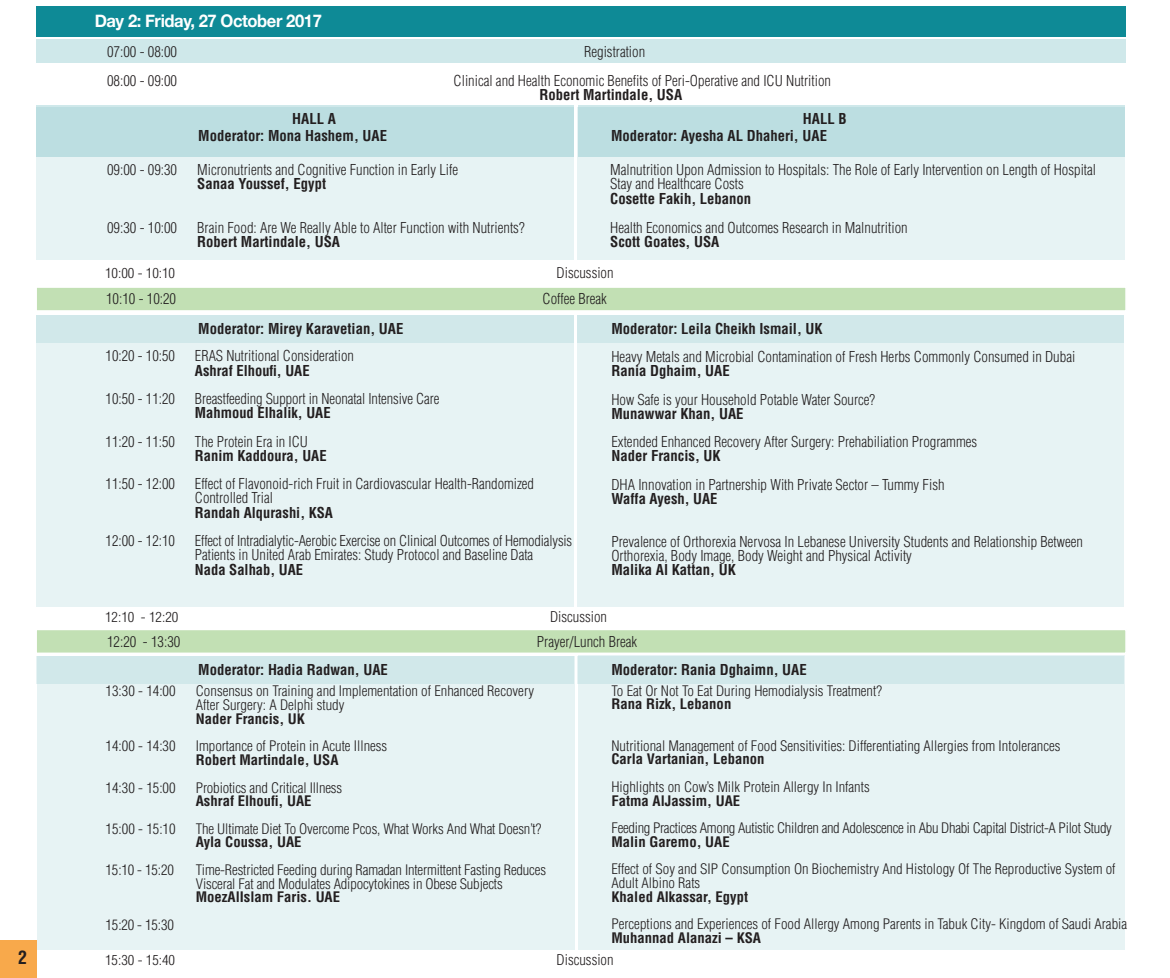
<style>
.page{position:relative;width:1170px;height:978px;background:#fff}
.page>*{position:absolute;margin:0;border:0;box-sizing:border-box;transform-origin:0 0}
.t1{font:700 condensed 18px "Helvetica LT Std";color:#231f20}
.t2{font:700 17.4px "Helvetica Neue";letter-spacing:-.025em;color:#fff;scale:.95 1}
.t3{font:300 condensed 14.7px/14.2px "Helvetica LT Std";color:#231f20}
.t4{font:700 condensed 14.7px "Helvetica LT Std";color:#231f20}
.t5{font:300 condensed 14.4px "Helvetica LT Std";color:#231f20}
.t6{font:300 condensed 14.25px/13.8px "Helvetica LT Std";color:#231f20}
.t7{font:700 condensed 14.25px "Helvetica LT Std";color:#231f20}
.t8{font:300 condensed 14.25px "Helvetica LT Std";letter-spacing:-.02em;color:#231f20}
.t9{font:300 condensed 13.65px "Helvetica LT Std";color:#231f20;scale:1.08 1}
</style>
<div class="page">
<div style="left:577px;top:315px;width:547px;height:292px;background:#e7f3f4"></div>
<div style="left:579px;top:655px;width:546px;height:295px;background:#e7f3f4"></div>
<div style="left:37px;top:655px;width:538px;height:294px;background:#e7f3f4"></div>
<div style="left:577px;top:107px;width:548px;height:152px;background:#e7f3f4"></div>
<div style="left:36px;top:107px;width:538px;height:152px;background:#e7f3f4"></div>
<div style="left:36px;top:39px;width:1090px;height:24px;background:#cfe8ea"></div>
<div style="left:36px;top:6px;width:1090px;height:31px;background:#0e8a96"></div>
<div style="left:36px;top:106px;width:538px;height:51px;background:#bcdee1"></div>
<div style="left:578px;top:106px;width:547px;height:51px;background:#bcdee1"></div>
<div style="left:35px;top:286px;width:1092px;height:26px;background:#c2e0b4;border:2px solid #fff"></div>
<div style="left:36px;top:315px;width:538px;height:291px;background:#e7f3f4"></div>
<div style="left:577px;top:315px;width:547px;height:27px;background:#d1e8ea"></div>
<div style="left:36px;top:315px;width:538px;height:27px;background:#d1e8ea"></div>
<div style="left:577px;top:656px;width:547px;height:27px;background:#d1e8ea"></div>
<div style="left:36px;top:656px;width:538px;height:27px;background:#d1e8ea"></div>
<div style="left:35px;top:628px;width:1092px;height:26px;background:#c2e0b4;border:2px solid #fff"></div>
<div style="left:0;top:940px;width:37px;height:37px;background:#f8a94b"></div>
<p class="t1" style="left:18px;top:945px;width:11px">2</p>
<p class="t2" style="left:95px;top:7px;width:241px">Day 2: Friday, 27 October 2017</p>
<p class="t3" style="left:107px;top:45px;width:72px">07:00 - 08:00</p>
<p class="t3" style="left:584px;top:45px;width:63px">Registration</p>
<p class="t3" style="left:107px;top:73px;width:72px">08:00 - 09:00</p>
<p class="t3" style="left:454px;top:73px;width:379px">Clinical and Health Economic Benefits of Peri-Operative and ICU Nutrition</p>
<p class="t4" style="left:539px;top:85px;width:144px">Robert Martindale, USA</p>
<p class="t4" style="left:292px;top:109px;width:45px">HALL A</p>
<p class="t4" style="left:803px;top:109px;width:45px">HALL B</p>
<p class="t4" style="left:198px;top:126px;width:190px">Moderator: Mona Hashem, UAE</p>
<p class="t4" style="left:611px;top:126px;width:217px">Moderator: Ayesha AL Dhaheri, UAE</p>
<p class="t3" style="left:107px;top:162px;width:72px">09:00 - 09:30</p>
<p class="t3" style="left:197px;top:162px;width:262px">Micronutrients and Cognitive Function in Early Life</p>
<p class="t4" style="left:197px;top:174px;width:130px">Sanaa Youssef, Egypt</p>
<p class="t3" style="left:107px;top:220px;width:72px">09:30 - 10:00</p>
<p class="t3" style="left:197px;top:220px;width:329px">Brain Food: Are We Really Able to Alter Function with Nutrients?</p>
<p class="t4" style="left:197px;top:233px;width:144px">Robert Martindale, USA</p>
<p class="t3" style="left:610px;top:162px;width:487px">Malnutrition Upon Admission to Hospitals: The Role of Early Intervention on Length of Hospital<br>Stay and Healthcare Costs</p>
<p class="t4" style="left:610px;top:189px;width:143px">Cosette Fakih, Lebanon</p>
<p class="t3" style="left:610px;top:220px;width:299px">Health Economics and Outcomes Research in Malnutrition</p>
<p class="t4" style="left:610px;top:233px;width:111px">Scott Goates, USA</p>
<p class="t9" style="left:105px;top:264px;width:66px">10:00 - 10:10</p>
<p class="t5" style="left:557px;top:263px;width:59px">Discussion</p>
<p class="t3" style="left:106px;top:292px;width:72px">10:10 - 10:20</p>
<p class="t3" style="left:542px;top:292px;width:66px">Coffee Break</p>
<p class="t4" style="left:198px;top:320px;width:207px">Moderator: Mirey Karavetian, UAE</p>
<p class="t4" style="left:611px;top:320px;width:213px">Moderator: Leila Cheikh Ismail, UK</p>
<p class="t3" style="left:106px;top:349px;width:71px">10:20 - 10:50</p>
<p class="t3" style="left:195px;top:349px;width:161px">ERAS Nutritional Consideration</p>
<p class="t4" style="left:195px;top:361px;width:116px">Ashraf Elhoufi, UAE</p>
<p class="t3" style="left:106px;top:391px;width:71px">10:50 - 11:20</p>
<p class="t3" style="left:195px;top:391px;width:246px">Breastfeeding Support in Neonatal Intensive Care</p>
<p class="t4" style="left:195px;top:403px;width:137px">Mahmoud Elhalik, UAE</p>
<p class="t3" style="left:106px;top:434px;width:71px">11:20 - 11:50</p>
<p class="t3" style="left:195px;top:434px;width:115px">The Protein Era in ICU</p>
<p class="t4" style="left:195px;top:446px;width:133px">Ranim Kaddoura, UAE</p>
<p class="t3" style="left:106px;top:476px;width:71px">11:50 - 12:00</p>
<p class="t3" style="left:195px;top:476px;width:341px">Effect of Flavonoid-rich Fruit in Cardiovascular Health-Randomized<br>Controlled Trial</p>
<p class="t4" style="left:195px;top:503px;width:140px">Randah Alqurashi, KSA</p>
<p class="t3" style="left:106px;top:533px;width:71px">12:00 - 12:10</p>
<p class="t3" style="left:195px;top:533px;width:379px">Effect of Intradialytic-Aerobic Exercise on Clinical Outcomes of Hemodialysis<br>Patients in United Arab Emirates: Study Protocol and Baseline Data</p>
<p class="t4" style="left:195px;top:560px;width:110px">Nada Salhab, UAE</p>
<p class="t3" style="left:611px;top:349px;width:465px">Heavy Metals and Microbial Contamination of Fresh Herbs Commonly Consumed in Dubai</p>
<p class="t4" style="left:611px;top:361px;width:120px">Rania Dghaim, UAE</p>
<p class="t3" style="left:611px;top:392px;width:265px">How Safe is your Household Potable Water Source?</p>
<p class="t4" style="left:611px;top:404px;width:134px">Munawwar Khan, UAE</p>
<p class="t3" style="left:611px;top:434px;width:367px">Extended Enhanced Recovery After Surgery: Prehabiliation Programmes</p>
<p class="t4" style="left:611px;top:447px;width:111px">Nader Francis, UK</p>
<p class="t3" style="left:611px;top:477px;width:335px">DHA Innovation in Partnership With Private Sector – Tummy Fish</p>
<p class="t4" style="left:611px;top:489px;width:108px">Waffa Ayesh, UAE</p>
<p class="t3" style="left:611px;top:534px;width:473px">Prevalence of Orthorexia Nervosa In Lebanese University Students and Relationship Between<br>Orthorexia, Body Image, Body Weight and Physical Activity</p>
<p class="t4" style="left:611px;top:560px;width:126px">Malika Al Kattan, UK</p>
<p class="t9" style="left:105px;top:608px;width:69px">12:10 - 12:20</p>
<p class="t5" style="left:550px;top:608px;width:59px">Discussion</p>
<p class="t3" style="left:107px;top:634px;width:75px">12:20 - 13:30</p>
<p class="t3" style="left:537px;top:634px;width:102px">Prayer/Lunch Break</p>
<p class="t4" style="left:198px;top:660px;width:191px">Moderator: Hadia Radwan, UAE</p>
<p class="t4" style="left:611px;top:660px;width:197px">Moderator: Rania Dghaimn, UAE</p>
<p class="t6" style="left:106px;top:684px;width:72px">13:30 - 14:00</p>
<p class="t6" style="left:196px;top:684px;width:340px">Consensus on Training and Implementation of Enhanced Recovery<br>After Surgery: A Delphi study</p>
<p class="t7" style="left:196px;top:709px;width:111px">Nader Francis, UK</p>
<p class="t6" style="left:106px;top:739px;width:72px">14:00 - 14:30</p>
<p class="t6" style="left:196px;top:739px;width:193px">Importance of Protein in Acute Illness</p>
<p class="t7" style="left:196px;top:750px;width:144px">Robert Martindale, USA</p>
<p class="t6" style="left:106px;top:780px;width:72px">14:30 - 15:00</p>
<p class="t6" style="left:196px;top:780px;width:148px">Probiotics and Critical Illness</p>
<p class="t7" style="left:196px;top:792px;width:117px">Ashraf Elhoufi, UAE</p>
<p class="t6" style="left:106px;top:821px;width:72px">15:00 - 15:10</p>
<p class="t6" style="left:196px;top:821px;width:347px">The Ultimate Diet To Overcome Pcos, What Works And What Doesn’t?</p>
<p class="t7" style="left:196px;top:833px;width:107px">Ayla Coussa, UAE</p>
<p class="t6" style="left:106px;top:862px;width:70px">15:10 - 15:20</p>
<p class="t6" style="left:196px;top:862px;width:352px">Time-Restricted Feeding during Ramadan Intermittent Fasting Reduces<br>Visceral Fat and Modulates Adipocytokines in Obese Subjects</p>
<p class="t7" style="left:196px;top:888px;width:146px">MoezAlIslam Faris. UAE</p>
<p class="t6" style="left:106px;top:917px;width:70px">15:20 - 15:30</p>
<p class="t6" style="left:611px;top:683px;width:272px">To Eat Or Not To Eat During Hemodialysis Treatment?</p>
<p class="t7" style="left:611px;top:695px;width:121px">Rana Rizk, Lebanon</p>
<p class="t6" style="left:611px;top:738px;width:451px">Nutritional Management of Food Sensitivities: Differentiating Allergies from Intolerances</p>
<p class="t7" style="left:611px;top:750px;width:155px">Carla Vartanian, Lebanon</p>
<p class="t6" style="left:611px;top:779px;width:260px">Highlights on Cow’s Milk Protein Allergy In Infants</p>
<p class="t7" style="left:611px;top:791px;width:130px">Fatma AlJassim, UAE</p>
<p class="t8" style="left:611px;top:818px;width:502px">Feeding Practices Among Autistic Children and Adolescence in Abu Dhabi Capital District-A Pilot Study</p>
<p class="t7" style="left:611px;top:832px;width:120px">Malin Garemo, UAE</p>
<p class="t6" style="left:611px;top:862px;width:505px">Effect of Soy and SIP Consumption On Biochemistry And Histology Of The Reproductive System of<br>Adult Albino Rats</p>
<p class="t7" style="left:611px;top:887px;width:138px">Khaled Alkassar, Egypt</p>
<p class="t6" style="left:611px;top:917px;width:517px">Perceptions and Experiences of Food Allergy Among Parents in Tabuk City- Kingdom of Saudi Arabia</p>
<p class="t7" style="left:611px;top:928px;width:151px">Muhannad Alanazi – KSA</p>
<p class="t9" style="left:105px;top:951px;width:66px">15:30 - 15:40</p>
<p class="t5" style="left:557px;top:950px;width:59px">Discussion</p>
</div>
